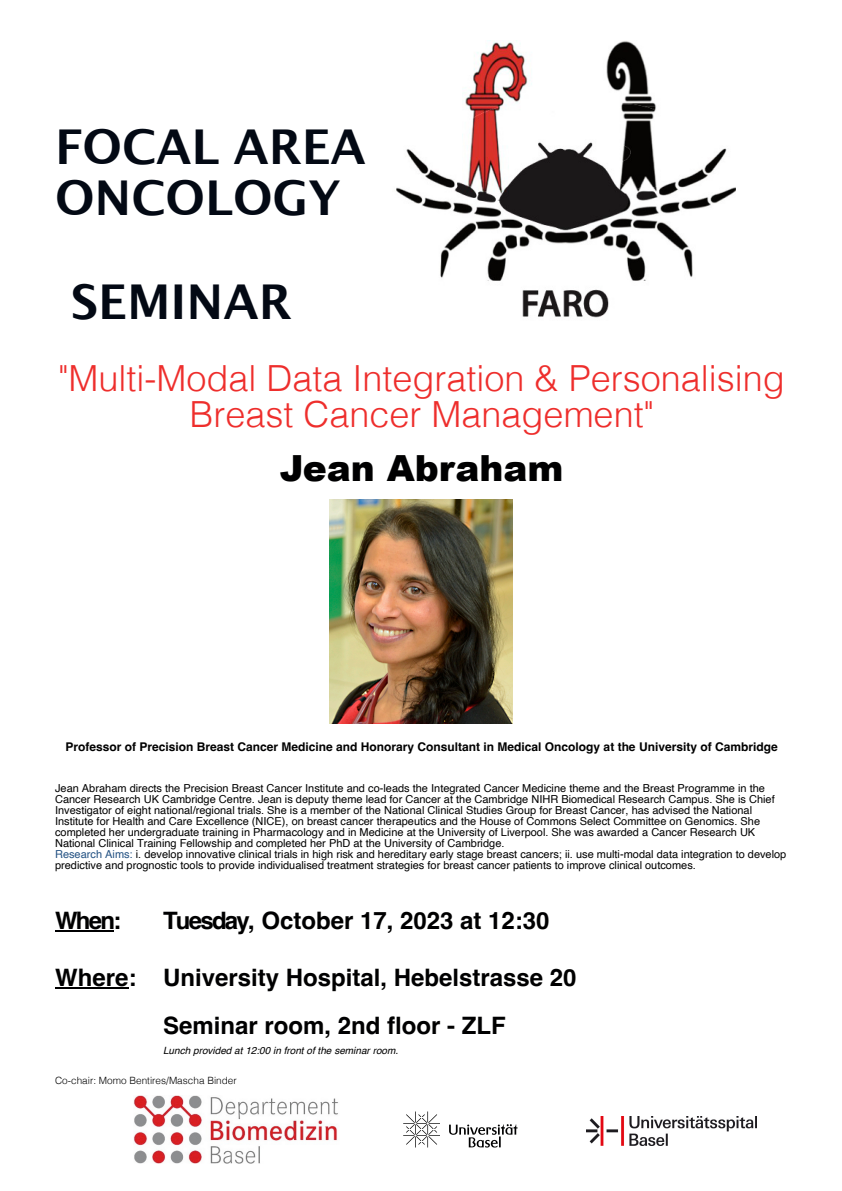
<style>
.page{position:relative;width:842px;height:1191px;background:#fff}
.page>*{position:absolute;margin:0;border:0;box-sizing:border-box;transform-origin:0 0}
.t1{font:700 48px/51.6px "Lucida Grande";color:#030914}
.t2{font:300 36px/36px "Helvetica";color:#ee2e2c;text-align:center}
.t3{font:900 36px "Arial";color:#000001}
.t4{font:700 24px/48px "Helvetica";color:#000001}
.t5{font:700 12px "Helvetica";color:#000001}
.t6{font:11px/11px "Helvetica";color:#000001}
.t7{font:italic 10px "Helvetica";color:#000001}
.t8{font:300 10px "Helvetica";color:#000001}
.s1{color:#245283}
</style>
<div class="page">
<img style="left:396px;top:40px;width:339px;height:278px">
<img style="left:329px;top:499px;width:184px;height:224px">
<hr style="left:55px;top:931px;width:58px;height:1px;background:#000001">
<hr style="left:55px;top:987px;width:73px;height:1px;background:#000001">
<img style="left:133px;top:1095px;width:205px;height:68px">
<svg style="left:449px;top:1124px;width:68px;height:23px"></svg>
<svg style="left:403px;top:1111px;width:37px;height:36px"></svg>
<img style="left:586px;top:1116px;width:170px;height:29px">
<h1 class="t1" style="left:55px;top:124px;width:312px">FOCAL AREA<br>ONCOLOGY</h1>
<h1 class="t1" style="left:71px;top:279px;width:222px">SEMINAR</h1>
<h2 class="t2" style="left:58px;top:365px;width:728px">"Multi-Modal Data Integration &amp; Personalising<br>Breast Cancer Management"</h2>
<h2 class="t3" style="left:280px;top:455px;width:285px">Jean Abraham</h2>
<p class="t5" style="left:65px;top:741px;width:714px">Professor of Precision Breast Cancer Medicine and Honorary Consultant in Medical Oncology at the University of Cambridge</p>
<p class="t6" style="left:55px;top:783px;width:733px">Jean Abraham directs the Precision Breast Cancer Institute and co-leads the Integrated Cancer Medicine theme and the Breast Programme in the Cancer Research UK Cambridge Centre. Jean is deputy theme lead for Cancer at the Cambridge NIHR Biomedical Research Campus. She is Chief Investigator of eight national/regional trials. She is a member of the National Clinical Studies Group for Breast Cancer, has advised the National Institute for Health and Care Excellence (NICE), on breast cancer therapeutics and the House of Commons Select Committee on Genomics. She completed her undergraduate training in Pharmacology and in Medicine at the University of Liverpool. She was awarded a Cancer Research UK National Clinical Training Fellowship and completed her PhD at the University of Cambridge.<br><span class="s1">Research Aims:</span> i. develop innovative clinical trials in high risk and hereditary early stage breast cancers; ii. use multi-modal data integration to develop predictive and prognostic tools to provide individualised treatment strategies for breast cancer patients to improve clinical outcomes.</p>
<h3 class="t4" style="left:55px;top:898px;width:68px">When:</h3>
<h3 class="t4" style="left:163px;top:898px;width:388px">Tuesday, October 17, 2023 at 12:30</h3>
<h3 class="t4" style="left:163px;top:954px;width:415px;text-indent:-108px">Where: University Hospital, Hebelstrasse 20<br>Seminar room, 2nd floor - ZLF</h3>
<p class="t7" style="left:163px;top:1046px;width:237px">Lunch provided at 12:00 in front of the seminar room.</p>
<p class="t8" style="left:55px;top:1076px;width:183px">Co-chair: Momo Bentires/Mascha Binder</p>
</div>
